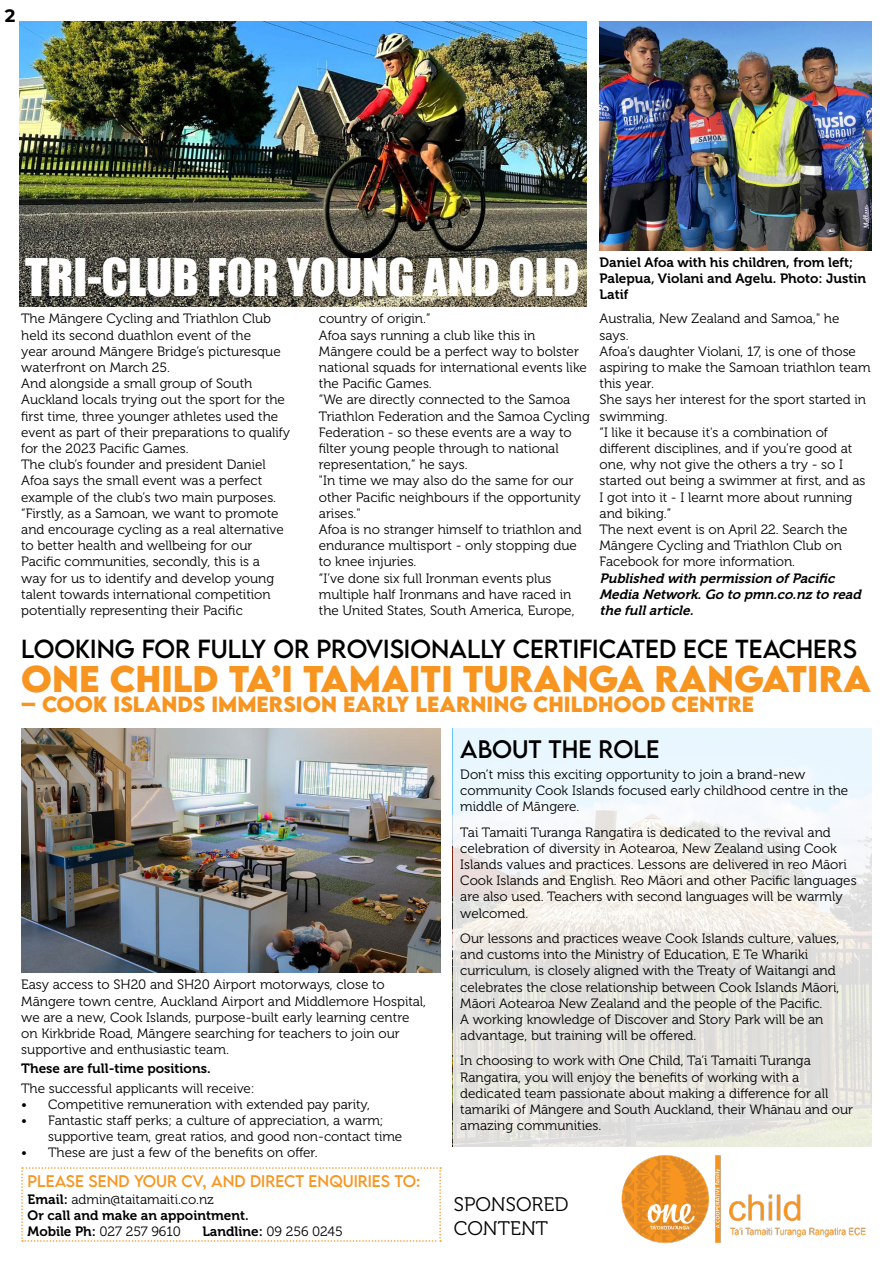
<style>
.page{position:relative;width:893px;height:1263px;background:#fff}
.page>*{position:absolute;margin:0;border:0;box-sizing:border-box;transform-origin:0 0}
.t1{font:48px "Gabo Drive";color:#fff}
.t2{font:700 33px "LEMONMILK";color:#f79520}
.t3{font:23.25px "LEMONMILK";color:#000}
.t4{font:22.5px "LEMONMILK";color:#000}
.t5{font:700 19.65px "LEMONMILK";color:#f79520}
.t6{font:19.65px/23.5px "Museo 300";color:#000}
.t7{font:700 18px "Montserrat";color:#000}
.t8{font:15px "LEMONMILK";color:#f79621}
.t9{font:13.5px/16.2px "Museo 300";color:#000}
.t10{font:13.5px/16.2px "Museo 700";color:#000}
.t11{font:italic 13.5px/16.2px "Museo 700";color:#000}
.s1{font-family:"Museo 700"}
.s2{font-family:"Museo 300"}
</style>
<div class="page">
<hr style="left:892px;top:631px;width:1px;height:632px;background:#f3743a">
<svg style="left:21px;top:1167px;width:420px;height:75px"></svg>
<svg style="left:453px;top:728px;width:419px;height:418px"></svg>
<img style="left:612px;top:1145px;width:260px;height:98px">
<img style="left:600px;top:21px;width:272px;height:230px">
<img style="left:19px;top:21px;width:568px;height:286px">
<img style="left:21px;top:728px;width:419px;height:245px">
<h3 class="t7" style="left:5px;top:2px;width:12px">2</h3>
<h1 class="t1" style="left:26px;top:244px;width:556px">TRI-CLUB FOR YOUNG AND OLD</h1>
<p class="t10" style="left:600px;top:254px;width:268px">Daniel Afoa with his children, from left;<br>Palepua, Violani and Agelu. Photo: Justin<br>Latif</p>
<p class="t9" style="left:21px;top:311px;width:270px">The Māngere Cycling and Triathlon Club held its second duathlon event of the<br>year around Māngere Bridge’s picturesque waterfront on March 25.<br>And alongside a small group of South Auckland locals trying out the sport for the first time, three younger athletes used the event as part of their preparations to qualify for the 2023 Pacific Games.<br>The club’s founder and president Daniel Afoa says the small event was a perfect example of the club’s two main purposes. “Firstly, as a Samoan, we want to promote and encourage cycling as a real alternative to better health and wellbeing for our Pacific communities, secondly, this is a<br>way for us to identify and develop young talent towards international competition potentially representing their Pacific</p>
<p class="t9" style="left:319px;top:311px;width:272px">country of origin.”<br>Afoa says running a club like this in Māngere could be a perfect way to bolster national squads for international events like the Pacific Games.<br>“We are directly connected to the Samoa Triathlon Federation and the Samoa Cycling Federation - so these events are a way to filter young people through to national representation,” he says.<br>"In time we may also do the same for our other Pacific neighbours if the opportunity arises."<br>Afoa is no stranger himself to triathlon and endurance multisport - only stopping due to knee injuries.<br>“I’ve done six full Ironman events plus multiple half Ironmans and have raced in the United States, South America, Europe,</p>
<p class="t9" style="left:600px;top:311px;width:273px">Australia, New Zealand and Samoa," he says.<br>Afoa’s daughter Violani, 17, is one of those aspiring to make the Samoan triathlon team this year.<br>She says her interest for the sport started in swimming.<br>“I like it because it's a combination of different disciplines, and if you’re good at one, why not give the others a try - so I started out being a swimmer at first, and as<br>I got into it - I learnt more about running and biking.”<br>The next event is on April 22. Search the<br>Māngere Cycling and Triathlon Club on<br>Facebook for more information.</p>
<p class="t11" style="left:600px;top:570px;width:267px">Published with permission ofPacific<br>Media Network.Go to pmn.co.nzto read the fullarticle.</p>
<h3 class="t3" style="left:21px;top:633px;width:837px">LOOKING FOR FULLY OR PROVISIONALLY CERTIFICATED ECE TEACHERS</h3>
<h2 class="t2" style="left:21px;top:656px;width:851px">ONE CHILD TA’I TAMAITI TURANGA RANGATIRA</h2>
<h3 class="t5" style="left:21px;top:691px;width:734px">– COOK ISLANDS IMMERSION EARLY LEARNING CHILDHOOD CENTRE</h3>
<p class="t9" style="left:21px;top:977px;width:406px">Easy access to SH20 and SH20 Airport motorways, close to Māngere town centre, Auckland Airport and Middlemore Hospital, we are a new, Cook Islands, purpose-built early learning centre on Kirkbride Road, Māngere searching for teachers to join our supportive and enthusiastic team.</p>
<p class="t10" style="left:21px;top:1061px;width:191px">These are full-time positions.</p>
<p class="t9" style="left:21px;top:1080px;width:235px">The successful applicants will receive:</p>
<p class="t9" style="left:21px;top:1096px;width:350px">• Competitive remuneration with extended pay parity,</p>
<p class="t9" style="left:48px;top:1112px;width:356px;text-indent:-27px">• Fantastic staff perks; a culture of appreciation, a warm; supportive team, great ratios, and good non-contact time</p>
<p class="t9" style="left:21px;top:1145px;width:298px">• These are just a few of the benefits on offer.</p>
<p class="t8" style="left:28px;top:1172px;width:394px">PLEASE SEND YOUR CV, AND DIRECT ENQUIRIES TO:</p>
<p class="t9" style="left:28px;top:1191px;width:188px"><span class="s1">Email:</span> admin@taitamaiti.co.nz</p>
<p class="t10" style="left:28px;top:1207px;width:222px">Or call and make an appointment.</p>
<p class="t9" style="left:28px;top:1223px;width:155px"><span class="s1">Mobile Ph:</span> 027 257 9610</p>
<p class="t10" style="left:202px;top:1223px;width:142px">Landline: <span class="s2">09 256 0245</span></p>
<h3 class="t4" style="left:460px;top:735px;width:201px">ABOUT THE ROLE</h3>
<p class="t9" style="left:460px;top:767px;width:389px">Don’t miss this exciting opportunity to join a brand-new community Cook Islands focused early childhood centre in the middle of Māngere.</p>
<p class="t9" style="left:460px;top:824px;width:398px">Tai Tamaiti Turanga Rangatira is dedicated to the revival and celebration of diversity in Aotearoa, New Zealand using Cook Islands values and practices. Lessons are delivered in reo Māori Cook Islands and English. Reo Māori and other Pacific languages are also used. Teachers with second languages will be warmly welcomed.</p>
<p class="t9" style="left:460px;top:930px;width:381px">Our lessons and practices weave Cook Islands culture, values, and customs into the Ministry of Education, E Te Whariki curriculum, is closely aligned with the Treaty of Waitangi and celebrates the close relationship between Cook Islands Māori, Māori Aotearoa New Zealand and the people of the Pacific.<br>A working knowledge of Discover and Story Park will be an advantage, but training will be offered.</p>
<p class="t9" style="left:460px;top:1053px;width:394px">In choosing to work with One Child, Ta’i Tamaiti Turanga Rangatira, you will enjoy the benefits of working with a dedicated team passionate about making a difference for all tamariki of Māngere and South Auckland, their Whānau and our amazing communities.</p>
<h3 class="t6" style="left:454px;top:1193px;width:116px">SPONSORED<br>CONTENT</h3>
</div>
